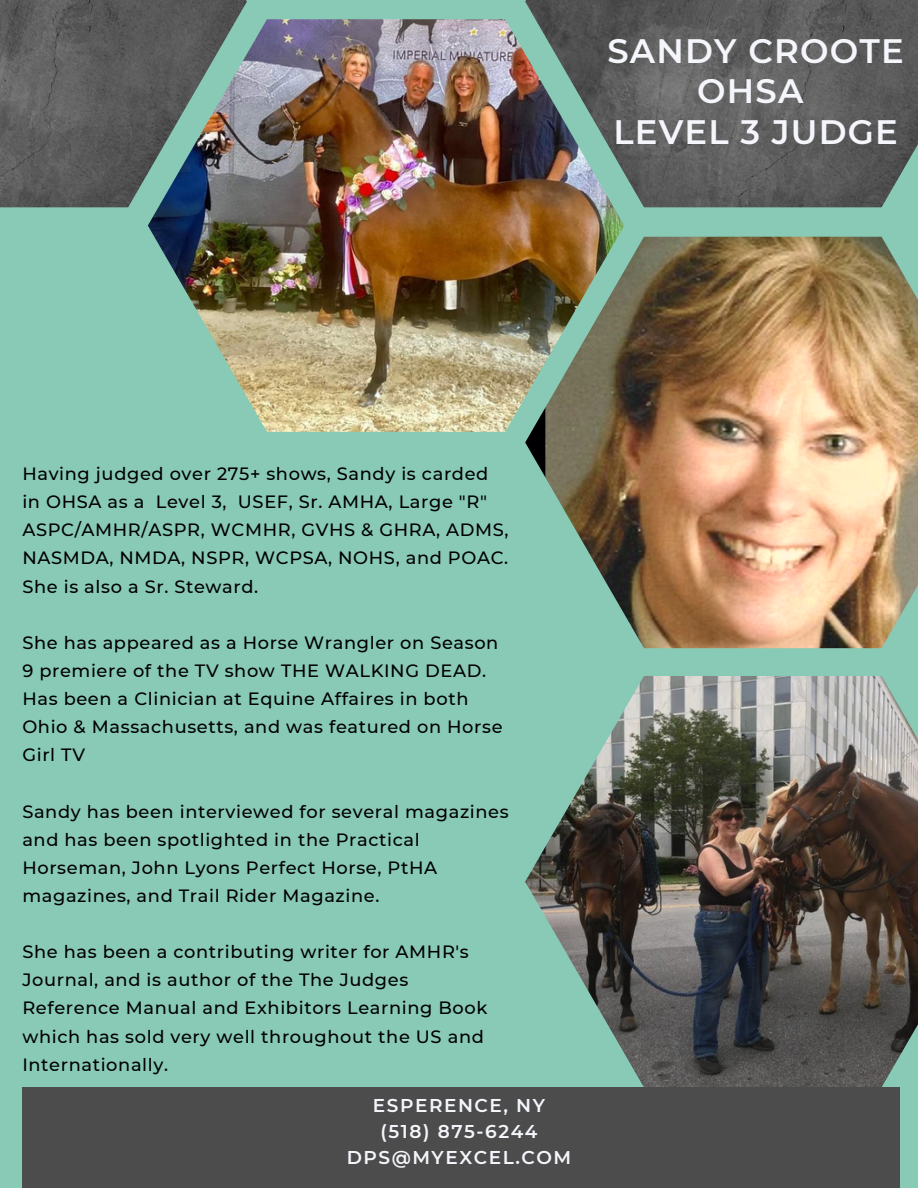
<style>
.page{position:relative;width:918px;height:1188px;background:#88cab6}
.page>*{position:absolute;margin:0;border:0;box-sizing:border-box;transform-origin:0 0}
.t1{font:600 33.9px/40.5px "Montserrat";letter-spacing:.035em;color:#f4f6fc;text-align:center}
.t2{font:600 18.45px/25.8px "Montserrat";letter-spacing:.085em;color:#f4f6fc;text-align:center}
.t3{font:500 17.85px/28.2px "Montserrat";letter-spacing:.035em;color:#000}
</style>
<div class="page">
<img style="left:525px;top:0;width:393px;height:207px">
<img style="left:148px;top:19px;width:476px;height:413px">
<img style="left:525px;top:676px;width:393px;height:411px">
<img style="left:525px;top:237px;width:393px;height:411px">
<img style="left:0;top:0;width:247px;height:207px">
<div style="left:22px;top:1087px;width:878px;height:101px;background:#4c4c4c"></div>
<h1 class="t1" style="left:608px;top:30px;width:298px">SANDY CROOTE<br>OHSA<br>LEVEL 3 JUDGE</h1>
<p class="t3" style="left:22px;top:460px;width:488px">Having judged over 275+ shows, Sandy is carded in OHSA as a Level 3, USEF, Sr. AMHA, Large "R" ASPC/AMHR/ASPR, WCMHR, GVHS &amp; GHRA, ADMS, NASMDA, NMDA, NSPR, WCPSA, NOHS, and POAC.<br>She is also a Sr. Steward.</p>
<p class="t3" style="left:22px;top:628px;width:482px">She has appeared as a Horse Wrangler on Season 9 premiere of the TV show THE WALKING DEAD.<br>Has been a Clinician at Equine Affaires in both Ohio &amp; Massachusetts, and was featured on Horse Girl TV</p>
<p class="t3" style="left:22px;top:797px;width:488px">Sandy has been interviewed for several magazines and has been spotlighted in the Practical Horseman, John Lyons Perfect Horse, PtHA magazines, and Trail Rider Magazine.</p>
<p class="t3" style="left:22px;top:938px;width:467px">She has been a contributing writer for AMHR's Journal, and is author of the The Judges Reference Manual and Exhibitors Learning Book which has sold very well throughout the US and Internationally.</p>
<p class="t2" style="left:347px;top:1093px;width:226px">ESPERENCE, NY (518) 875-6244<br>DPS@MYEXCEL.COM</p>
</div>
